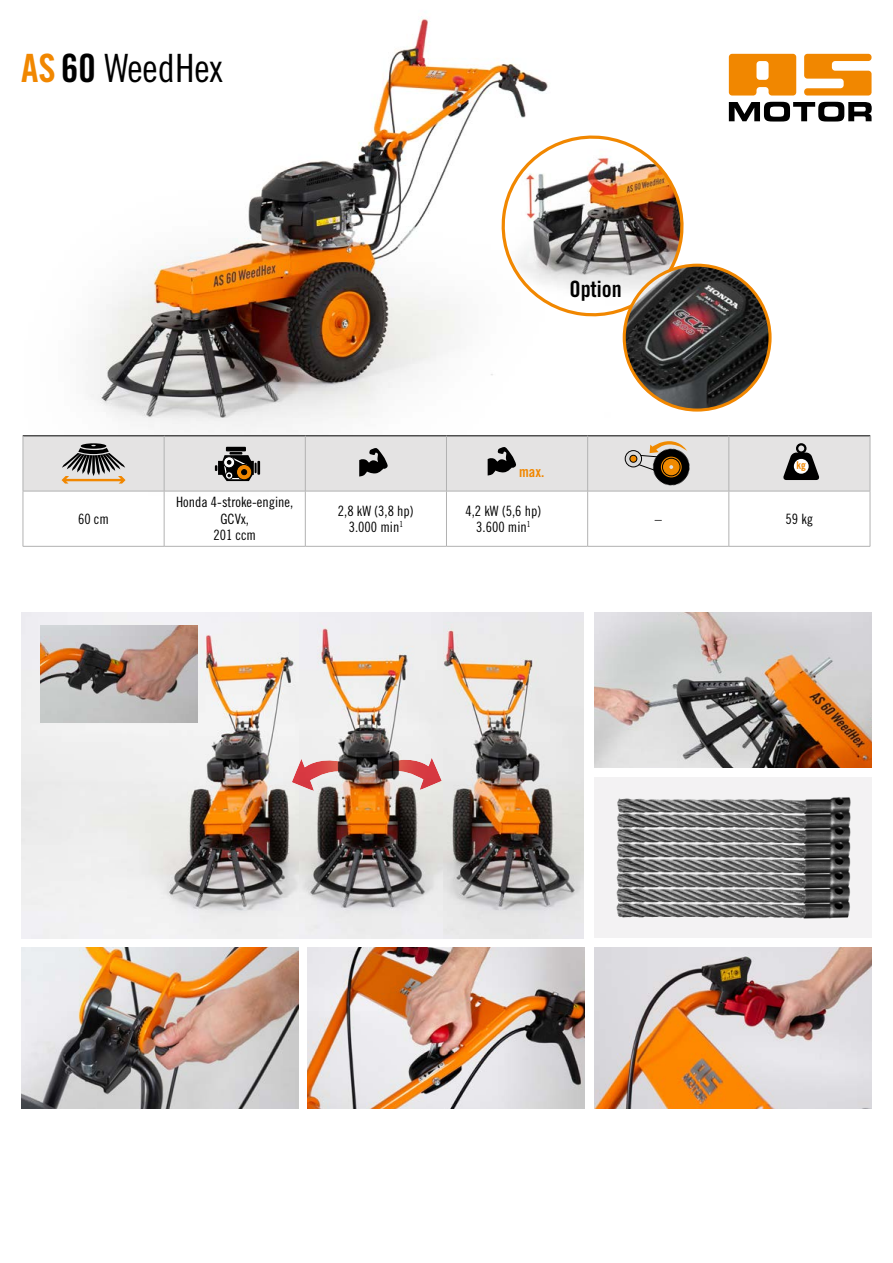
<style>
.page{position:relative;width:893px;height:1263px;background:#fff}
.page>*{position:absolute;margin:0;border:0;box-sizing:border-box;transform-origin:0 0}
.t1{font:39px "Trade Gothic LT Std Cn 18";color:#000}
.t2{font:22.5px "Trade Gothic LT Std Bd Cn 20";color:#000}
.t3{font:14.55px "Trade Gothic LT Std Bd Cn 20";color:#f18700}
.t4{font:14.25px/16.5px "Trade Gothic LT Std Cn 18";color:#000;text-align:center}
.t5{font:10.65px "Trade Gothic Bold Cond Twenty";color:#f18700}
.s1{font-family:"Trade Gothic LT Std Bd Cn 20";color:#f18700}
.s2{font-family:"Trade Gothic LT Std Bd Cn 20"}
</style>
<div class="page">
<div style="left:595px;top:777px;width:277px;height:161px;background:#f3f2f3"></div>
<img style="left:616px;top:797px;width:235px;height:122px">
<img style="left:21px;top:947px;width:277px;height:161px">
<img style="left:595px;top:947px;width:277px;height:161px">
<img style="left:595px;top:612px;width:277px;height:156px">
<img style="left:308px;top:947px;width:277px;height:161px">
<img style="left:298px;top:612px;width:145px;height:326px">
<img style="left:21px;top:612px;width:277px;height:326px">
<img style="left:443px;top:612px;width:141px;height:326px">
<img style="left:41px;top:626px;width:156px;height:96px">
<img style="left:292px;top:755px;width:150px;height:38px">
<img style="left:24px;top:16px;width:675px;height:501px">
<svg style="left:729px;top:54px;width:67px;height:42px;background:#f29620"></svg>
<svg style="left:804px;top:54px;width:67px;height:42px"></svg>
<svg style="left:729px;top:102px;width:143px;height:20px"></svg>
<div style="left:24px;top:437px;width:846px;height:54px;background:#e4e3e3"></div>
<hr style="left:23px;top:436px;width:141px;height:1px;background:#000">
<hr style="left:164px;top:436px;width:141px;height:1px;background:#000">
<hr style="left:305px;top:436px;width:141px;height:1px;background:#000">
<hr style="left:446px;top:436px;width:142px;height:1px;background:#000">
<hr style="left:729px;top:436px;width:141px;height:1px;background:#000">
<hr style="left:588px;top:436px;width:141px;height:1px;background:#000">
<hr style="left:23px;top:436px;width:1px;height:55px;background:#b2b2b2">
<hr style="left:164px;top:436px;width:1px;height:55px;background:#b2b2b2">
<hr style="left:305px;top:436px;width:1px;height:55px;background:#b2b2b2">
<hr style="left:446px;top:436px;width:1px;height:55px;background:#b2b2b2">
<hr style="left:23px;top:491px;width:141px;height:1px;background:#b2b2b2">
<hr style="left:23px;top:491px;width:1px;height:55px;background:#b2b2b2">
<hr style="left:164px;top:491px;width:141px;height:1px;background:#b2b2b2">
<hr style="left:164px;top:491px;width:1px;height:55px;background:#b2b2b2">
<hr style="left:305px;top:491px;width:141px;height:1px;background:#b2b2b2">
<hr style="left:305px;top:491px;width:1px;height:55px;background:#b2b2b2">
<hr style="left:446px;top:491px;width:142px;height:1px;background:#b2b2b2">
<hr style="left:446px;top:491px;width:1px;height:55px;background:#b2b2b2">
<hr style="left:729px;top:491px;width:141px;height:1px;background:#b2b2b2">
<hr style="left:23px;top:546px;width:141px;height:1px;background:#b2b2b2">
<hr style="left:164px;top:546px;width:141px;height:1px;background:#b2b2b2">
<hr style="left:305px;top:546px;width:141px;height:1px;background:#b2b2b2">
<hr style="left:446px;top:546px;width:142px;height:1px;background:#b2b2b2">
<hr style="left:588px;top:546px;width:141px;height:1px;background:#b2b2b2">
<hr style="left:729px;top:546px;width:141px;height:1px;background:#b2b2b2">
<hr style="left:587px;top:436px;width:1px;height:55px;background:#b2b2b2">
<hr style="left:588px;top:491px;width:141px;height:1px;background:#b2b2b2">
<hr style="left:729px;top:436px;width:1px;height:55px;background:#b2b2b2">
<hr style="left:870px;top:436px;width:1px;height:55px;background:#b2b2b2">
<hr style="left:587px;top:491px;width:1px;height:55px;background:#b2b2b2">
<hr style="left:729px;top:491px;width:1px;height:55px;background:#b2b2b2">
<hr style="left:870px;top:491px;width:1px;height:55px;background:#b2b2b2">
<svg style="left:62px;top:443px;width:64px;height:41px;background:#a1998f"></svg>
<hr style="left:226px;top:447px;width:20px;height:4px;background:#000">
<svg style="left:215px;top:452px;width:42px;height:29px"></svg>
<hr style="left:257px;top:461px;width:3px;height:14px;background:#000">
<svg style="left:359px;top:448px;width:29px;height:28px"></svg>
<svg style="left:488px;top:447px;width:28px;height:28px"></svg>
<svg style="left:783px;top:453px;width:37px;height:27px"></svg>
<div style="left:796px;top:443px;width:10px;height:11px;border:2px solid #000;border-radius:50%"></div>
<div style="left:794px;top:459px;width:15px;height:15px;background:#fff;border-radius:50%"></div>
<img style="left:494px;top:128px;width:197px;height:192px">
<svg style="left:625px;top:451px;width:17px;height:16px"></svg>
<div style="left:625px;top:450px;width:17px;height:17px;border:1px solid #000;border-radius:50%"></div>
<div style="left:629px;top:455px;width:8px;height:8px;border:1px solid #000;border-radius:50%"></div>
<svg style="left:632px;top:441px;width:58px;height:45px;background:#9d8c75"></svg>
<img style="left:624px;top:265px;width:146px;height:145px">
<div style="left:623px;top:264px;width:149px;height:148px;border:3px solid #f18700;border-radius:50%"></div>
<h1 class="t1" style="left:21px;top:53px;width:203px"><span class="s1">AS</span> <span class="s2">60</span> WeedHex</h1>
<p class="t4" style="left:78px;top:512px;width:32px">60 cm</p>
<h2 class="t2" style="left:569px;top:281px;width:54px">Option</h2>
<p class="t3" style="left:519px;top:466px;width:27px">max.</p>
<p class="t4" style="left:176px;top:495px;width:119px">Honda 4-stroke-engine,<br>GCVx,<br>201 ccm</p>
<p class="t4" style="left:338px;top:503px;width:77px">2,8 kW (3,8 hp)<br>3.000 min<sup>1</sup></p>
<p class="t4" style="left:465px;top:503px;width:77px">4,2 kW (5,6 hp)<br>3.600 min<sup>1</sup></p>
<p class="t5" style="left:796px;top:461px;width:11px">kg</p>
<p class="t4" style="left:655px;top:512px;width:9px">–</p>
<p class="t4" style="left:786px;top:512px;width:29px">59 kg</p>
</div>
